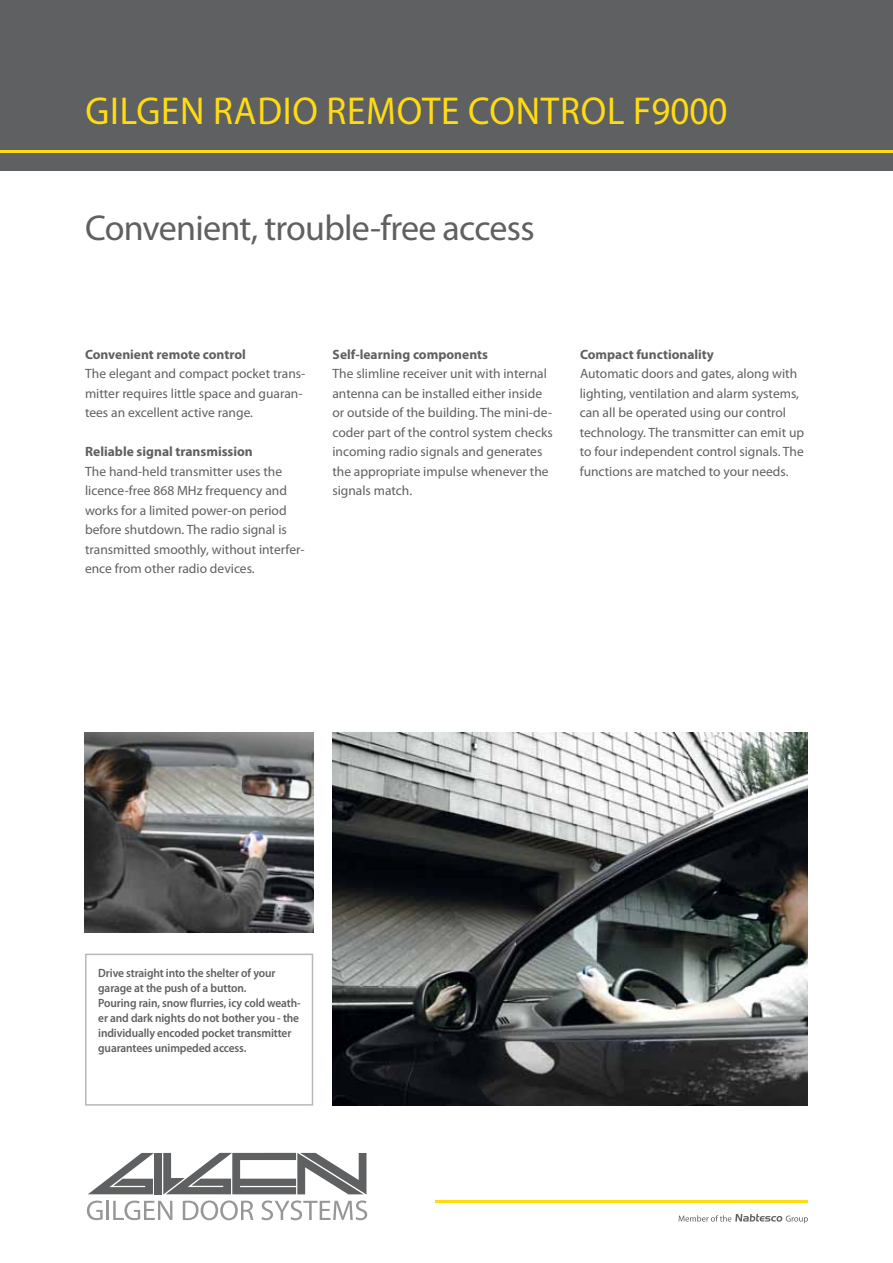
<style>
.page{position:relative;width:893px;height:1263px;background:#fff}
.page>*{position:absolute;margin:0;border:0;box-sizing:border-box;transform-origin:0 0}
.t1{font:39px "Myriad Pro";letter-spacing:.02em;color:#ffdb13;scale:.95 1}
.t2{font:36px "Myriad Pro";letter-spacing:-.02em;color:#5f6062}
.t3{font:13.5px/19.5px "Myriad Pro";color:#5f6062}
.t4{font:700 13.5px "Myriad Pro";color:#5f6062}
.t5{font:600 12px/15px "Myriad Pro";letter-spacing:-.01em;color:#5f6062;scale:.95 1}
</style>
<div class="page">
<svg style="left:88px;top:1153px;width:66px;height:41px"></svg>
<div style="left:154px;top:1153px;width:8px;height:41px;background:#5f6062"></div>
<svg style="left:163px;top:1153px;width:203px;height:41px"></svg>
<svg style="left:87px;top:1200px;width:16px;height:20px"></svg>
<hr style="left:106px;top:1201px;width:3px;height:19px;background:#979799">
<svg style="left:113px;top:1200px;width:59px;height:20px"></svg>
<svg style="left:183px;top:1200px;width:70px;height:20px"></svg>
<svg style="left:261px;top:1200px;width:106px;height:20px"></svg>
<svg style="left:679px;top:1214px;width:129px;height:9px"></svg>
<hr style="left:436px;top:1200px;width:372px;height:3px;background:#ffdb13">
<div style="left:0;top:0;width:893px;height:170px;background:#5f6062"></div>
<hr style="left:0;top:150px;width:893px;height:3px;background:#ffdb13">
<img style="left:85px;top:732px;width:228px;height:200px">
<img style="left:332px;top:732px;width:476px;height:374px">
<div style="left:85px;top:954px;width:228px;height:152px;border:2px solid #b8b8b7"></div>
<h1 class="t1" style="left:85px;top:87px;width:677px">Gilgen radio remote control F9000</h1>
<h2 class="t2" style="left:85px;top:205px;width:451px">Convenient, trouble-free access</h2>
<p class="t4" style="left:85px;top:345px;width:162px">Convenient remote control</p>
<p class="t3" style="left:85px;top:364px;width:222px">The elegant and compact pocket trans&shy;mitter requires little space and guaran&shy;tees an excellent active range.</p>
<p class="t4" style="left:85px;top:443px;width:169px">Reliable signal transmission</p>
<p class="t3" style="left:85px;top:461px;width:221px">The hand-held transmitter uses the licence-free 868 MHz frequency and works for a limited power-on period before shutdown. The radio signal is transmitted smoothly, without interfer&shy;ence from other radio devices.</p>
<p class="t4" style="left:333px;top:345px;width:157px">Self-learning components</p>
<p class="t3" style="left:332px;top:364px;width:222px">The slimline receiver unit with internal antenna can be installed either inside or outside of the building. The mini-de&shy;coder part of the control system checks incoming radio signals and generates the appropriate impulse whenever the signals match.</p>
<p class="t4" style="left:580px;top:345px;width:136px">Compact functionality</p>
<p class="t3" style="left:580px;top:364px;width:226px">Automatic doors and gates, along with lighting, ventilation and alarm systems, can all be operated using our control technology. The transmitter can emit up to four independent control signals. The functions are matched to your needs.</p>
<p class="t5" style="left:98px;top:965px;width:215px">Drive straight into the shelter of your garage at the push of a button.<br>Pouring rain, snow flurries, icy cold weath&shy;er and dark nights do not bother you - the individually encoded pocket transmitter guarantees unimpeded access.</p>
</div>
